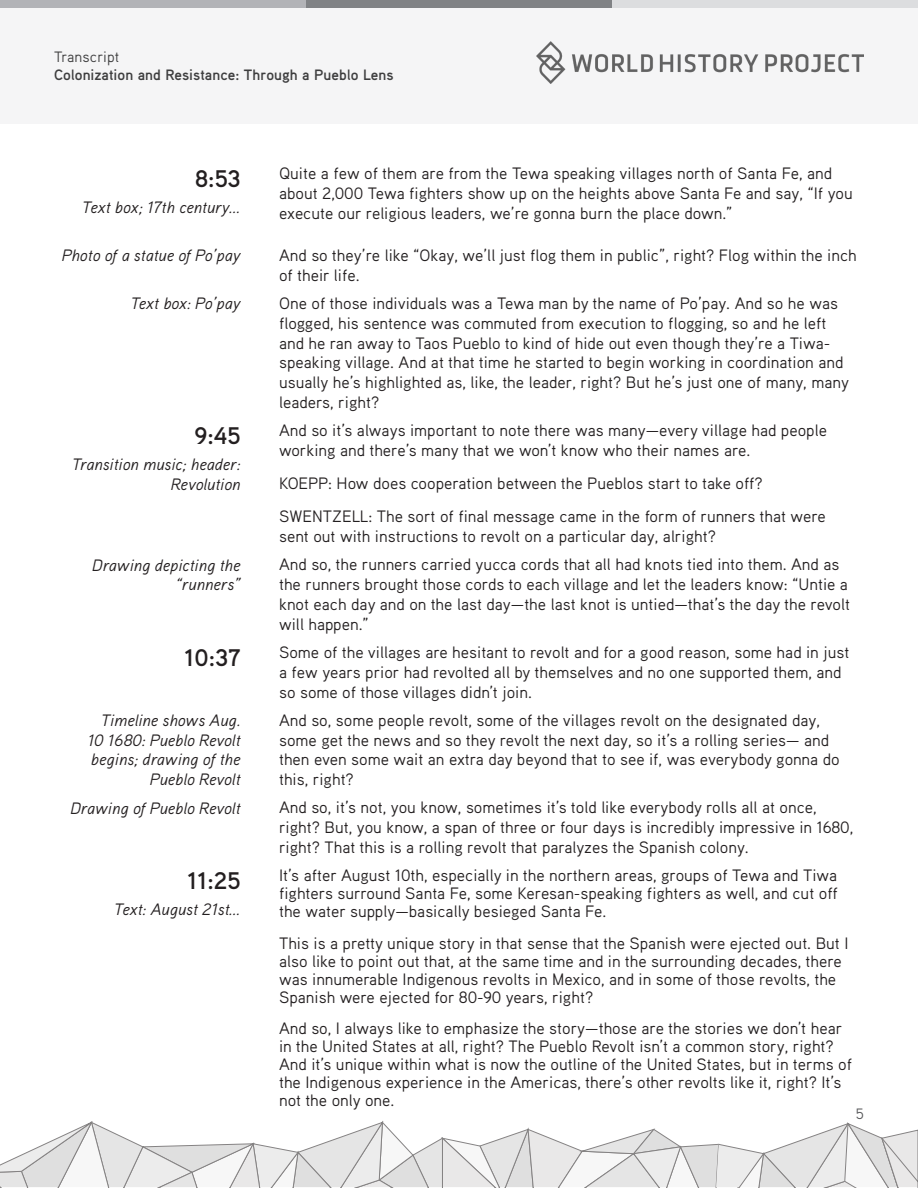
<style>
.page{position:relative;width:918px;height:1188px;background:#fff}
.page>*{position:absolute;margin:0;border:0;box-sizing:border-box;transform-origin:0 0}
.Timing_Header{font:700 24px "Aaux Pro";color:#231f20}
.Body{font:16.5px/19.8px "Aaux Pro";color:#231f20}
.Timing_Text_Descipti{font:italic 16.5px/19.8px "Aaux Pro";color:#231f20;text-align:right}
.t1{font:700 15px "Aaux Pro";letter-spacing:.005em;color:#3e3e3f}
.t2{font:15px "Aaux Pro";color:#3e3e3f}
.t3{font:15px "Aaux Pro";color:#57585a}
</style>
<div class="page">
<div style="left:0;top:0;width:918px;height:123px;background:#f5f5f6"></div>
<img style="left:537px;top:41px;width:327px;height:42px">
<div style="left:0;top:0;width:306px;height:8px;background:#b2b3b7"></div>
<div style="left:306px;top:0;width:306px;height:8px;background:#808285"></div>
<div style="left:612px;top:0;width:306px;height:8px;background:#dcdddf"></div>
<svg style="left:0;top:1121px;width:918px;height:67px"></svg>
<p class="t2" style="left:54px;top:47px;width:67px">Transcript</p>
<p class="t1" style="left:54px;top:65px;width:341px">Colonization and Resistance: Through a Pueblo Lens</p>
<h2 class="Timing_Header" style="left:195px;top:163px;width:47px">8:53</h2>
<h3 class="Timing_Text_Descipti" style="left:82px;top:197px;width:160px">Text box; 17th century…</h3>
<p class="Body" style="left:279px;top:163px;width:575px">Quite a few of them are from the Tewa speaking villages north of Santa Fe, and about 2,000 Tewa fighters show up on the heights above Santa Fe and say, “If you execute our religious leaders, we’re gonna burn the place down.”</p>
<h3 class="Timing_Text_Descipti" style="left:62px;top:245px;width:180px">Photo of a statue of Po’pay</h3>
<p class="Body" style="left:279px;top:245px;width:579px">And so they’re like “Okay, we’ll just flog them in public”, right? Flog within the inch of their life.</p>
<h3 class="Timing_Text_Descipti" style="left:131px;top:293px;width:111px">Text box: Po’pay</h3>
<p class="Body" style="left:279px;top:293px;width:572px">One of those individuals was a Tewa man by the name of Po’pay. And so he was flogged, his sentence was commuted from execution to flogging, so and he left and he ran away to Taos Pueblo to kind of hide out even though they’re a Tiwa&shy;speaking village. And at that time he started to begin working in coordination and usually he’s highlighted as, like, the leader, right? But he’s just one of many, many leaders, right?</p>
<h2 class="Timing_Header" style="left:195px;top:420px;width:48px">9:45</h2>
<h3 class="Timing_Text_Descipti" style="left:72px;top:454px;width:170px">Transition music; header:<br>Revolution</h3>
<p class="Body" style="left:279px;top:420px;width:550px">And so it’s always important to note there was many—every village had people working and there’s many that we won’t know who their names are.</p>
<p class="Body" style="left:279px;top:473px;width:485px">KOEPP: How does cooperation between the Pueblos start to take off?</p>
<p class="Body" style="left:279px;top:506px;width:548px">SWENTZELL: The sort of final message came in the form of runners that were sent out with instructions to revolt on a particular day, alright?</p>
<h3 class="Timing_Text_Descipti" style="left:92px;top:554px;width:150px">Drawing depicting the “runners”</h3>
<p class="Body" style="left:279px;top:554px;width:573px">And so, the runners carried yucca cords that all had knots tied into them. And as the runners brought those cords to each village and let the leaders know: “Untie a knot each day and on the last day—the last knot is untied—that’s the day the revolt will happen.”</p>
<h2 class="Timing_Header" style="left:185px;top:642px;width:57px">10:37</h2>
<p class="Body" style="left:279px;top:642px;width:572px">Some of the villages are hesitant to revolt and for a good reason, some had in just a few years prior had revolted all by themselves and no one supported them, and so some of those villages didn’t join.</p>
<h3 class="Timing_Text_Descipti" style="left:88px;top:710px;width:154px">Timeline shows Aug.<br>10 1680: Pueblo Revolt begins; drawing of the<br>Pueblo Revolt</h3>
<p class="Body" style="left:279px;top:710px;width:562px">And so, some people revolt, some of the villages revolt on the designated day, some get the news and so they revolt the next day, so it’s a rolling series— and then even some wait an extra day beyond that to see if, was everybody gonna do this, right?</p>
<h3 class="Timing_Text_Descipti" style="left:70px;top:797px;width:172px">Drawing of Pueblo Revolt</h3>
<p class="Body" style="left:279px;top:797px;width:576px">And so, it’s not, you know, sometimes it’s told like everybody rolls all at once, right? But, you know, a span of three or four days is incredibly impressive in 1680, right? That this is a rolling revolt that paralyzes the Spanish colony.</p>
<h2 class="Timing_Header" style="left:188px;top:865px;width:54px">11:25</h2>
<h3 class="Timing_Text_Descipti" style="left:114px;top:899px;width:128px">Text: August 21st…</h3>
<p class="Body" style="left:279px;top:866px;width:560px;line-height:18px;text-align:justify">It’s after August 10th, especially in the northern areas, groups of Tewa and Tiwa fighters surround Santa Fe, some Keresan-speaking fighters as well, and cut off the water supply—basically besieged Santa Fe.</p>
<p class="Body" style="left:279px;top:933px;width:571px;line-height:18px">This is a pretty unique story in that sense that the Spanish were ejected out. But I also like to point out that, at the same time and in the surrounding decades, there was innumerable Indigenous revolts in Mexico, and in some of those revolts, the Spanish were ejected for 80-90 years, right?</p>
<p class="Body" style="left:279px;top:1019px;width:575px;line-height:18px">And so, I always like to emphasize the story—those are the stories we don’t hear in the United States at all, right? The Pueblo Revolt isn’t a common story, right?<br>And it’s unique within what is now the outline of the United States, but in terms of the Indigenous experience in the Americas, there’s other revolts like it, right? It’s not the only one.</p>
<p class="t3" style="left:856px;top:1104px;width:10px">5</p>
</div>
